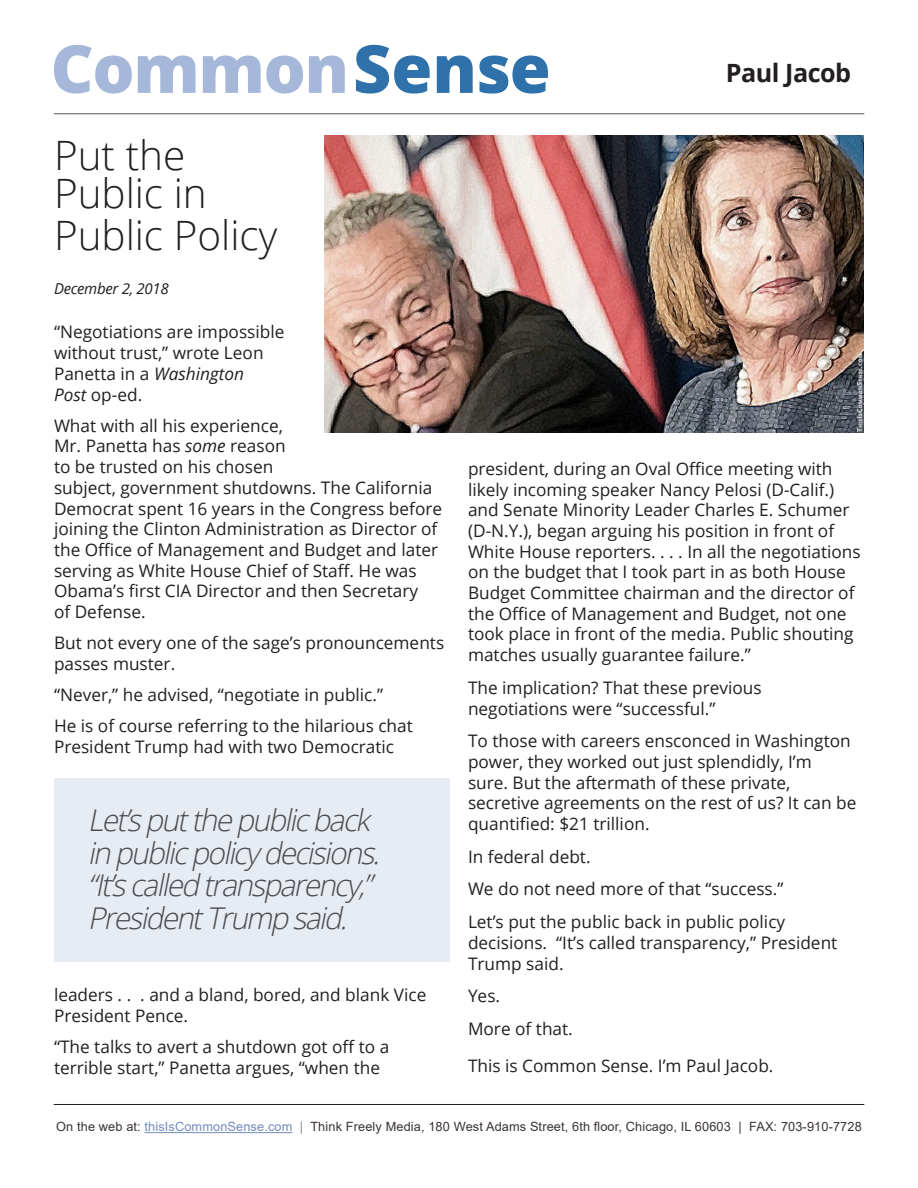
<style>
.page{position:relative;width:918px;height:1188px;background:#fff}
.page>*{position:absolute;margin:0;border:0;box-sizing:border-box;transform-origin:0 0}
.t1{font:800 66.45px "Open Sans";letter-spacing:-.02em;color:#a6b8d9}
.t2{font:300 40.5px/39.9px "Open Sans";color:#231f20}
.t3{font:italic 300 30px/32.4px "Open Sans";color:#4b4c4d}
.t4{font:700 25.2px "Open Sans";letter-spacing:-.02em;color:#231f20}
.t5{font:17.25px/20.7px "Open Sans";color:#231f20}
.t6{font:italic 15px "Open Sans";letter-spacing:-.02em;color:#231f20}
.t7{font:12.75px "Arial";letter-spacing:.01em;color:#3b3532}
.s1{color:#2f71ab}
.s2{font-style:italic}
.s3{color:#738cbd}
.s4{color:#808285}
</style>
<div class="page">
<hr style="left:145px;top:1132px;width:148px;height:1px;background:#738cbd">
<img style="left:324px;top:136px;width:539px;height:297px">
<hr style="left:54px;top:1104px;width:810px;height:1px;background:#231f20">
<div style="left:55px;top:778px;width:395px;height:184px;background:#e7ebf4"></div>
<hr style="left:54px;top:114px;width:810px;height:1px;background:#545557">
<p class="t1" style="left:51px;top:18px;width:502px">Common<span class="s1">Sense</span></p>
<p class="t4" style="left:726px;top:55px;width:127px">Paul Jacob</p>
<p class="t2" style="left:54px;top:134px;width:225px">Put the<br>Public in<br>Public Policy</p>
<p class="t6" style="left:54px;top:278px;width:116px">December 2, 2018</p>
<p class="t5" style="left:54px;top:321px;width:232px">“Negotiations are impossible without trust,” wrote Leon<br>Panetta in a <span class="s2">Washington<br>Post</span> op-ed.</p>
<p class="t5" style="left:54px;top:415px;width:390px">What with all his experience,<br>Mr. Panetta has <span class="s2">some</span> reason<br>to be trusted on his chosen<br>subject, government shutdowns. The California Democrat spent 16 years in the Congress before joining the Clinton Administration as Director of the Office of Management and Budget and later serving as White House Chief of Staff. He was Obama’s first CIA Director and then Secretary<br>of Defense.</p>
<p class="t5" style="left:54px;top:632px;width:392px">But not every one of the sage’s pronouncements passes muster.</p>
<p class="t5" style="left:54px;top:684px;width:331px">“Never,” he advised, “negotiate in public.”</p>
<p class="t5" style="left:54px;top:715px;width:360px">He is of course referring to the hilarious chat<br>President Trump had with two Democratic</p>
<p class="t3" style="left:88px;top:803px;width:301px">Let’sputthepublicback inpublicpolicy decisions. “It’scalledtransparency,”<br>PresidentTrumpsaid.</p>
<p class="t5" style="left:54px;top:984px;width:374px">leaders . . . and a bland, bored, and blank Vice<br>President Pence.</p>
<p class="t5" style="left:54px;top:1036px;width:337px">“The talks to avert a shutdown got off to a terrible start,” Panetta argues, “when the</p>
<p class="t5" style="left:468px;top:458px;width:394px">president, during an Oval Office meeting with likely incoming speaker Nancy Pelosi (D-Calif.) and Senate Minority Leader Charles E. Schumer (D-N.Y.), began arguing his position in front of White House reporters. . . . In all the negotiations on the budget that I took part in as both House Budget Committee chairman and the director of the Office of Management and Budget, not one took place in front of the media. Public shouting matches usually guarantee failure.”</p>
<p class="t5" style="left:468px;top:677px;width:295px">The implication? That these previous negotiations were “successful.”</p>
<p class="t5" style="left:468px;top:730px;width:390px">To those with careers ensconced in Washington power, they worked out just splendidly, I’m<br>sure. But the aftermath of these private, secretive agreements on the rest of us? It can be quantified: $21 trillion.</p>
<p class="t5" style="left:468px;top:846px;width:124px">In federal debt.</p>
<p class="t5" style="left:468px;top:878px;width:317px">We do not need more of that “success.”</p>
<p class="t5" style="left:468px;top:911px;width:371px">Let’s put the public back in public policy decisions. “It’s called transparency,” President<br>Trump said.</p>
<p class="t5" style="left:468px;top:985px;width:34px">Yes.</p>
<p class="t5" style="left:468px;top:1018px;width:106px">More of that.</p>
<p class="t5" style="left:468px;top:1055px;width:307px">This is Common Sense. I’m Paul Jacob.</p>
<p class="t7" style="left:56px;top:1118px;width:807px">On the web at: <span class="s3">thisIsCommonSense.com</span> <span class="s4">|</span> Think Freely Media, 180 West Adams Street, 6th floor, Chicago, IL 60603 | FAX: 703-910-7728</p>
</div>
